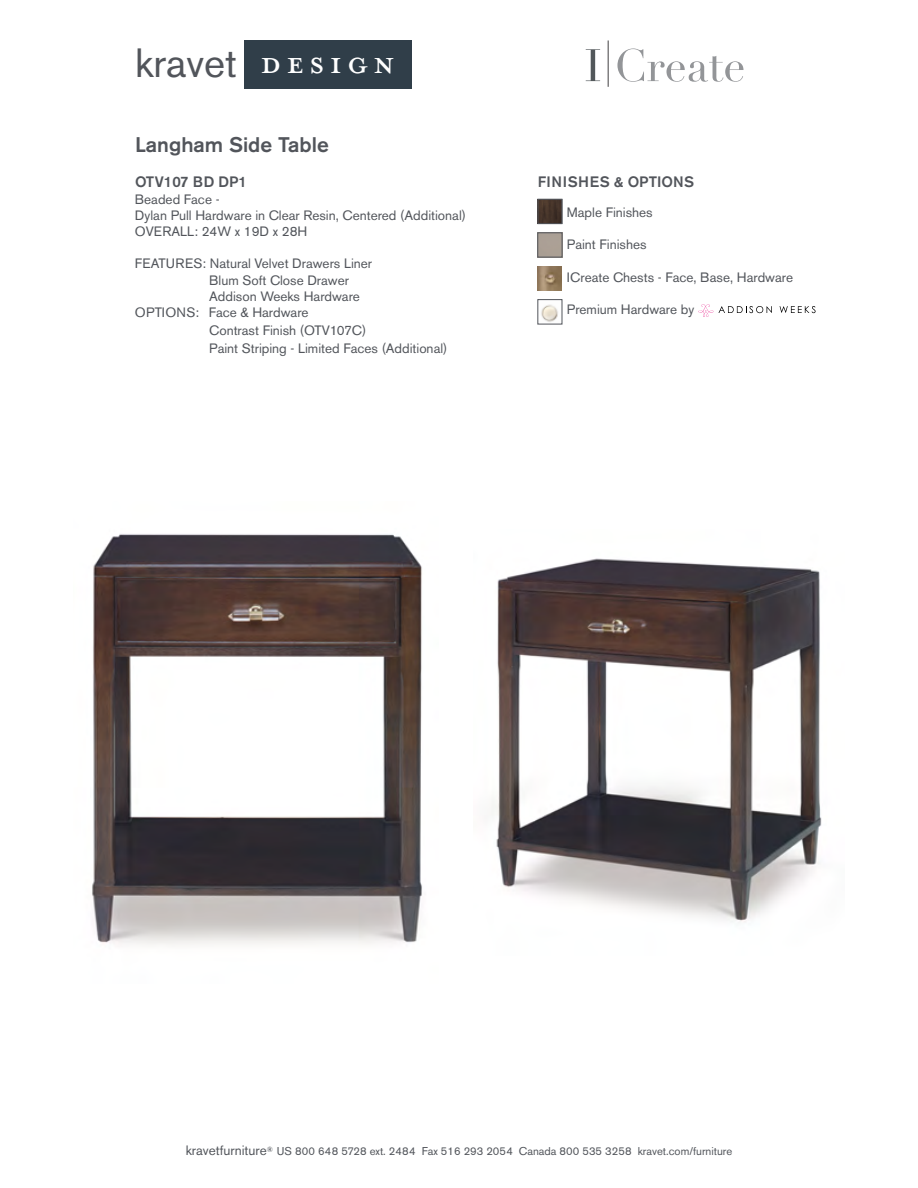
<style>
.page{position:relative;width:918px;height:1188px;background:#fff}
.page>*{position:absolute;margin:0;border:0;box-sizing:border-box;transform-origin:0 0}
.t1{font:45px "Mrs Eaves All Petite Caps OT";letter-spacing:.1em;color:#fff}
.t2{font:40.5px "Akzidenz Grotesk BE";color:#52555b}
.t3{font:300 23.85px "Akzidenz Grotesk";color:#52555b}
.t4{font:500 21px "Akzidenz Grotesk BE";color:#52555b}
.t5{font:500 15px "Akzidenz Grotesk BE";letter-spacing:.04em;color:#52555b}
.t6{font:500 15px "Akzidenz Grotesk BE";color:#52555b}
.t7{font:13.5px/16.2px "Akzidenz Grotesk BE";color:#52555b}
.t8{font:11.25px "Akzidenz Grotesk BE";color:#52555b}
.s1{font-family:"Mrs Eaves All Petite Caps OT";font-size:60px;color:#303e49}
.s2{font-size:13.5px}
</style>
<div class="page">
<div style="left:244px;top:41px;width:167px;height:48px;background:#303e49"></div>
<hr style="left:608px;top:41px;width:1px;height:46px;background:#414042">
<svg style="left:586px;top:49px;width:14px;height:32px"></svg>
<svg style="left:617px;top:48px;width:126px;height:34px"></svg>
<img style="left:491px;top:558px;width:331px;height:364px">
<img style="left:92px;top:534px;width:330px;height:411px">
<div style="left:538px;top:233px;width:24px;height:24px;border:1px solid #52555b"></div>
<img style="left:540px;top:201px;width:20px;height:21px">
<div style="left:538px;top:199px;width:24px;height:25px;border:1px solid #52555b"></div>
<img style="left:538px;top:266px;width:24px;height:25px">
<img style="left:541px;top:304px;width:17px;height:18px">
<svg style="left:698px;top:304px;width:74px;height:13px"></svg>
<svg style="left:780px;top:306px;width:36px;height:7px"></svg>
<h2 class="t2" style="left:135px;top:38px;width:277px">kravet <span class="s1">design</span></h2>
<h1 class="t1" style="left:260px;top:35px;width:137px">design</h1>
<h3 class="t4" style="left:135px;top:131px;width:195px">Langham Side Table</h3>
<p class="t6" style="left:135px;top:173px;width:113px">OTV107 BD DP1</p>
<p class="t7" style="left:135px;top:191px;width:333px">Beaded Face -<br>Dylan Pull Hardware in Clear Resin, Centered (Additional)<br>OVERALL: 24W x 19D x 28H</p>
<p class="t7" style="left:135px;top:256px;width:239px">FEATURES: Natural Velvet Drawers Liner</p>
<p class="t7" style="left:209px;top:272px;width:141px">Blum Soft Close Drawer</p>
<p class="t7" style="left:209px;top:288px;width:152px">Addison Weeks Hardware</p>
<p class="t7" style="left:135px;top:304px;width:175px">OPTIONS: Face &amp; Hardware</p>
<p class="t7" style="left:209px;top:321px;width:240px;line-height:18px">Contrast Finish (OTV107C)<br>Paint Striping - Limited Faces (Additional)</p>
<p class="t5" style="left:538px;top:173px;width:158px">FINISHES &amp; OPTIONS</p>
<p class="t7" style="left:567px;top:204px;width:87px">Maple Finishes</p>
<p class="t7" style="left:567px;top:237px;width:81px">Paint Finishes</p>
<p class="t7" style="left:567px;top:269px;width:228px">ICreate Chests - Face, Base, Hardware</p>
<p class="t7" style="left:567px;top:302px;width:129px">Premium Hardware by</p>
<h3 class="t3" style="left:627px;top:295px;width:60px">kravet</h3>
<p class="t8" style="left:186px;top:1145px;width:548px"><span class="s2">kravetfurniture</span><sup>®</sup> US 800 648 5728 ext. 2484 Fax 516 293 2054 Canada 800 535 3258 kravet.com/furniture</p>
</div>
